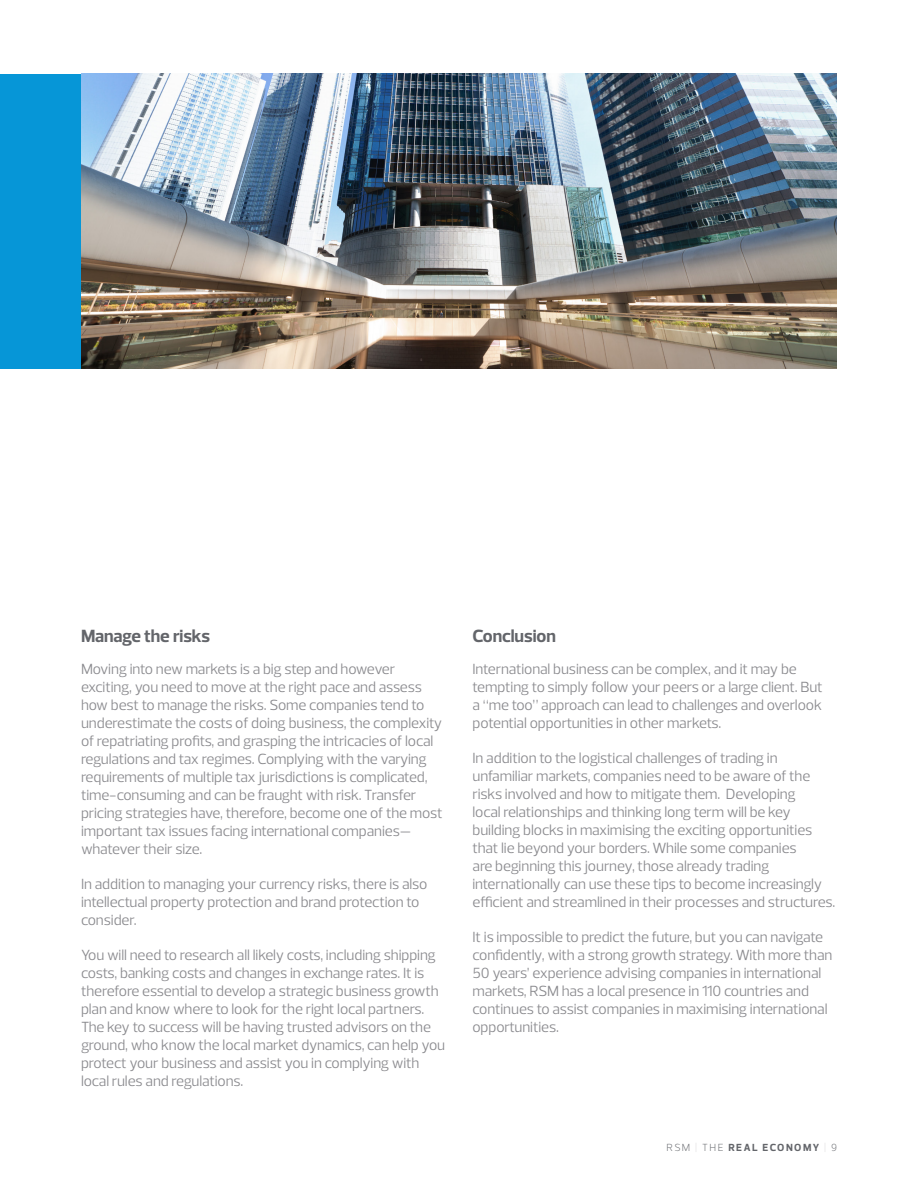
<style>
.page{position:relative;width:918px;height:1188px;background:#fff}
.page>*{position:absolute;margin:0;border:0;box-sizing:border-box;transform-origin:0 0}
.t1{font:700 18px "Prelo";letter-spacing:-.005em;color:#63656a}
.t2{font:15px/18px "Prelo";letter-spacing:-.01em;color:#8a8a8e}
.t3{font:300 10.5px "Prelo";letter-spacing:.125em;color:#63656a}
.t4{font:700 10.5px "Prelo";color:#63656a}
.t5{font:300 10.5px "Prelo";color:#d0ced0}
.s1{color:#d0ced0}
.s2{font-weight:700}
.s3{color:#63656a}
</style>
<div class="page">
<img style="left:81px;top:74px;width:756px;height:294px">
<div style="left:0;top:74px;width:81px;height:294px;background:#0696d7"></div>
<p class="t1" style="left:81px;top:626px;width:131px">Manage the risks</p>
<p class="t2" style="left:81px;top:659px;width:363px">Moving into new markets is a big step and however exciting, you need to move at the right pace and assess how best to manage the risks. Some companies tend to underestimate the costs of doing business, the complexity of repatriating profits, and grasping the intricacies of local regulations and tax regimes. Complying with the varying requirements of multiple tax jurisdictions is complicated, time-consuming and can be fraught with risk. Transfer pricing strategies have, therefore, become one of the most important tax issues facing international companies— whatever their size.</p>
<p class="t2" style="left:81px;top:874px;width:348px">In addition to managing your currency risks, there is also intellectual property protection and brand protection to consider.</p>
<p class="t2" style="left:81px;top:945px;width:366px">You will need to research all likely costs, including shipping costs, banking costs and changes in exchange rates. It is therefore essential to develop a strategic business growth plan and know where to look for the right local partners.<br>The key to success will be having trusted advisors on the ground, who know the local market dynamics, can help you protect your business and assist you in complying with local rules and regulations.</p>
<p class="t1" style="left:472px;top:626px;width:85px">Conclusion</p>
<p class="t2" style="left:472px;top:659px;width:352px">International business can be complex, and it may be tempting to simply follow your peers or a large client. But a “me too” approach can lead to challenges and overlook potential opportunities in other markets.</p>
<p class="t2" style="left:472px;top:748px;width:364px">In addition to the logistical challenges of trading in unfamiliar markets, companies need to be aware of the risks involved and how to mitigate them. Developing<br>local relationships and thinking long term will be key building blocks in maximising the exciting opportunities that lie beyond your borders. While some companies<br>are beginning this journey, those already trading internationally can use these tips to become increasingly efficient and streamlined in their processes and structures.</p>
<p class="t2" style="left:472px;top:927px;width:361px">It is impossible to predict the future, but you can navigate confidently, with a strong growth strategy. With more than 50 years’ experience advising companies in international markets, RSM has a local presence in 110 countries and continues to assist companies in maximising international opportunities.</p>
<p class="t3" style="left:667px;top:1141px;width:78px">RSM <span class="s1">|</span> THE <span class="s2">Real</span></p>
<p class="t4" style="left:763px;top:1141px;width:17px">Economy</p>
<p class="t5" style="left:824px;top:1141px;width:14px">| <span class="s3">9</span></p>
</div>
